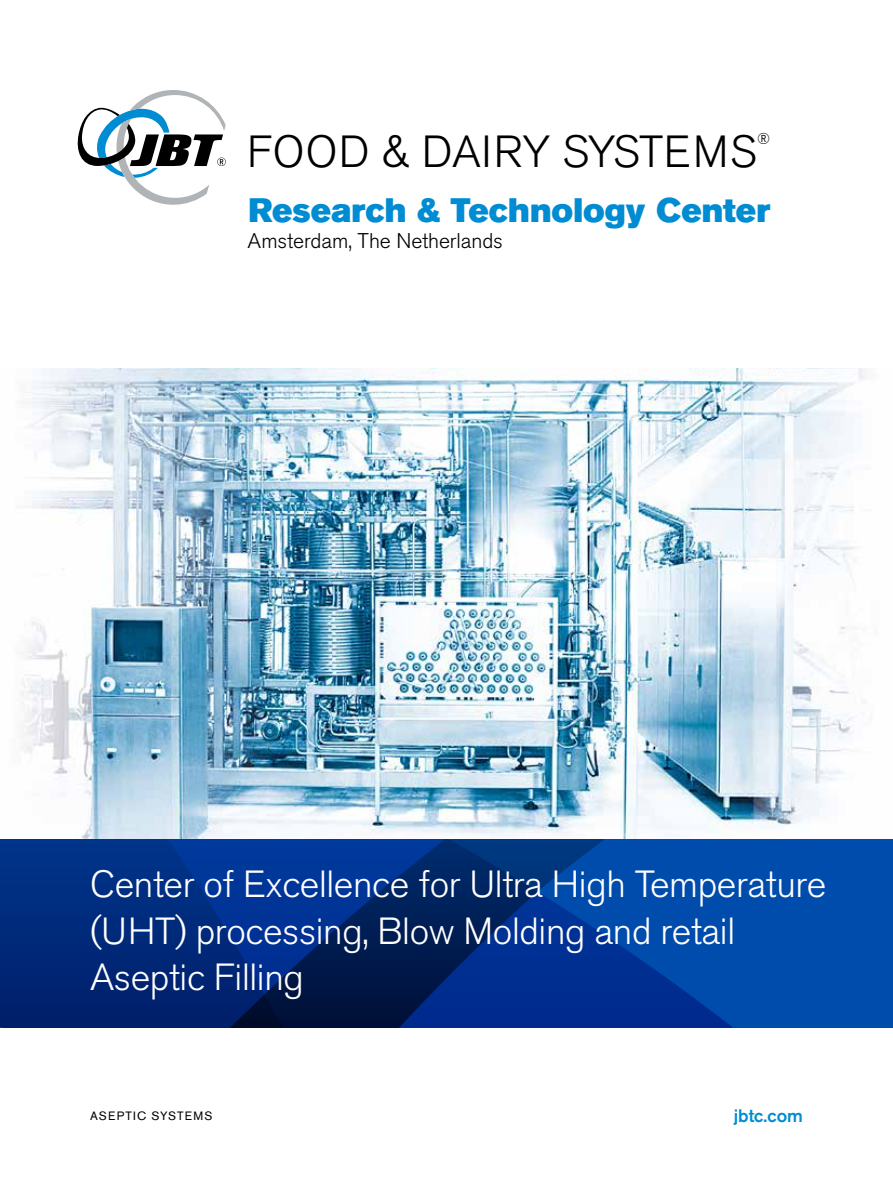
<style>
.page{position:relative;width:893px;height:1191px;background:#fff}
.page>*{position:absolute;margin:0;border:0;box-sizing:border-box;transform-origin:0 0}
.Foundational_Name{font:300 44.7px "Akzidenz Grotesk Pro";letter-spacing:.01em;color:#000}
.Cover_Headline_copy{font:300 37.5px/46.5px "Akzidenz Grotesk Pro";letter-spacing:-.01em;color:#fff}
.Product_Name{font:33.6px "Akzidenz Grotesk Pro Super";color:#008cd2}
.Eveything_else{font:300 21.15px "Akzidenz Grotesk Pro";letter-spacing:-.005em;color:#000}
.t1{font:500 18px "Akzidenz Grotesk Pro";color:#008cd2}
.Foundational_Name-2{font:300 15.6px "Akzidenz Grotesk Pro";color:#000}
.t2{font:12px "Akzidenz Grotesk Pro";letter-spacing:.09em;color:#000}
</style>
<div class="page">
<svg style="left:0;top:838px;width:893px;height:189px;background:#013589"></svg>
<img style="left:21px;top:368px;width:845px;height:470px">
<svg style="left:78px;top:90px;width:148px;height:115px"></svg>
<p class="Foundational_Name" style="left:247px;top:122px;width:511px">FOOD &amp; DAIRY SYSTEMS</p>
<p class="Foundational_Name-2" style="left:757px;top:129px;width:15px">®</p>
<p class="Product_Name" style="left:248px;top:189px;width:523px">Research &amp; Technology Center</p>
<p class="Eveything_else" style="left:248px;top:227px;width:257px">Amsterdam, The Netherlands</p>
<p class="Cover_Headline_copy" style="left:90px;top:860px;width:738px">Center of Excellence for Ultra High Temperature (UHT) processing, Blow Molding and retail<br>Aseptic Filling</p>
<p class="t2" style="left:90px;top:1107px;width:124px">ASEPTIC SYSTEMS</p>
<p class="t1" style="left:734px;top:1104px;width:71px">jbtc.com</p>
</div>
